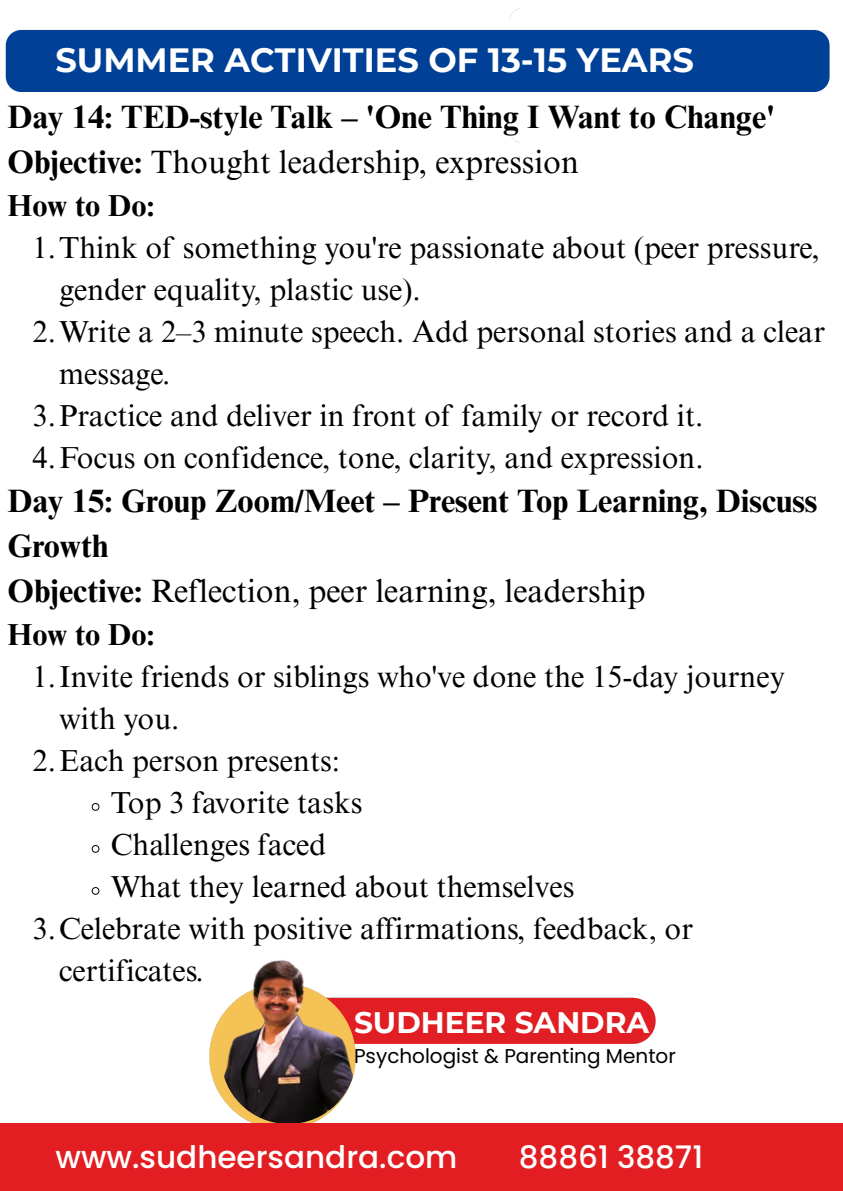
<style>
.page{position:relative;width:843px;height:1191px;background:#fff}
.page>*{position:absolute;margin:0;border:0;box-sizing:border-box;transform-origin:0 0}
.t1{font:700 33.6px "Montserrat";color:#fff}
.t2{font:700 32.4px/45px "Times NRMT Pro";color:#000}
.t3{font:500 31px "Poppins";color:#fff}
.t4{font:30.4px/42px "Times NRMT Pro";color:#000}
.t5{font:700 30.4px "Times NRMT Pro";color:#000}
.t6{font:700 29.6px "Montserrat";color:#fff}
.t7{font:20px "Poppins";color:#000}
.s1{font-weight:400}
</style>
<div class="page">
<img style="left:210px;top:997px;width:446px;height:99px">
<img style="left:221px;top:1067px;width:135px;height:56px">
<img style="left:209px;top:960px;width:194px;height:107px">
<div style="left:0;top:1123px;width:842px;height:67px;background:#e21e23"></div>
<div style="left:6px;top:30px;width:823px;height:62px;background:#004096;border-radius:16px"></div>
<svg style="left:91px;top:803px;width:9px;height:8px"></svg>
<svg style="left:91px;top:845px;width:9px;height:8px"></svg>
<svg style="left:91px;top:887px;width:9px;height:8px"></svg>
<p class="t1" style="left:55px;top:40px;width:639px">SUMMER ACTIVITIES OF 13-15 YEARS</p>
<p class="t2" style="left:7px;top:98px;width:769px">Day 14: TED-style Talk – 'One Thing I Want to Change'<br>Objective: <span class="s1">Thought leadership, expression</span></p>
<p class="t5" style="left:7px;top:194px;width:149px">How to Do:</p>
<h3 class="t4" style="left:59px;top:230px;width:761px;text-indent:-26px">1.Think of something you're passionate about (peer pressure, gender equality, plastic use).</h3>
<p class="t4" style="left:59px;top:314px;width:767px;text-indent:-26px">2.Write a 2–3 minute speech. Add personal stories and a clear message.</p>
<p class="t4" style="left:33px;top:398px;width:672px">3.Practice and deliver in front of family or record it.</p>
<p class="t4" style="left:33px;top:440px;width:672px">4.Focus on confidence, tone, clarity, and expression.</p>
<p class="t2" style="left:7px;top:482px;width:811px">Day 15: Group Zoom/Meet – Present Top Learning, Discuss<br>Growth<br>Objective: <span class="s1">Reflection, peer learning, leadership</span></p>
<p class="t5" style="left:7px;top:623px;width:149px">How to Do:</p>
<p class="t4" style="left:59px;top:659px;width:727px;text-indent:-26px">1.Invite friends or siblings who've done the 15-day journey with you.</p>
<p class="t4" style="left:33px;top:743px;width:309px">2.Each person presents:</p>
<p class="t4" style="left:111px;top:785px;width:253px">Top 3 favorite tasks</p>
<p class="t4" style="left:111px;top:827px;width:217px">Challenges faced</p>
<p class="t4" style="left:111px;top:869px;width:465px">What they learned about themselves</p>
<h2 class="t4" style="left:59px;top:911px;width:635px;text-indent:-26px">3.Celebrate with positive affirmations, feedback, or certificates.</h2>
<h3 class="t6" style="left:354px;top:1004px;width:296px">SUDHEER SANDRA</h3>
<p class="t7" style="left:354px;top:1041px;width:323px">Psychologist &amp; Parenting Mentor</p>
<p class="t3" style="left:55px;top:1135px;width:403px">www.sudheersandra.com</p>
<h2 class="t3" style="left:518px;top:1135px;width:186px">88861 38871</h2>
</div>
